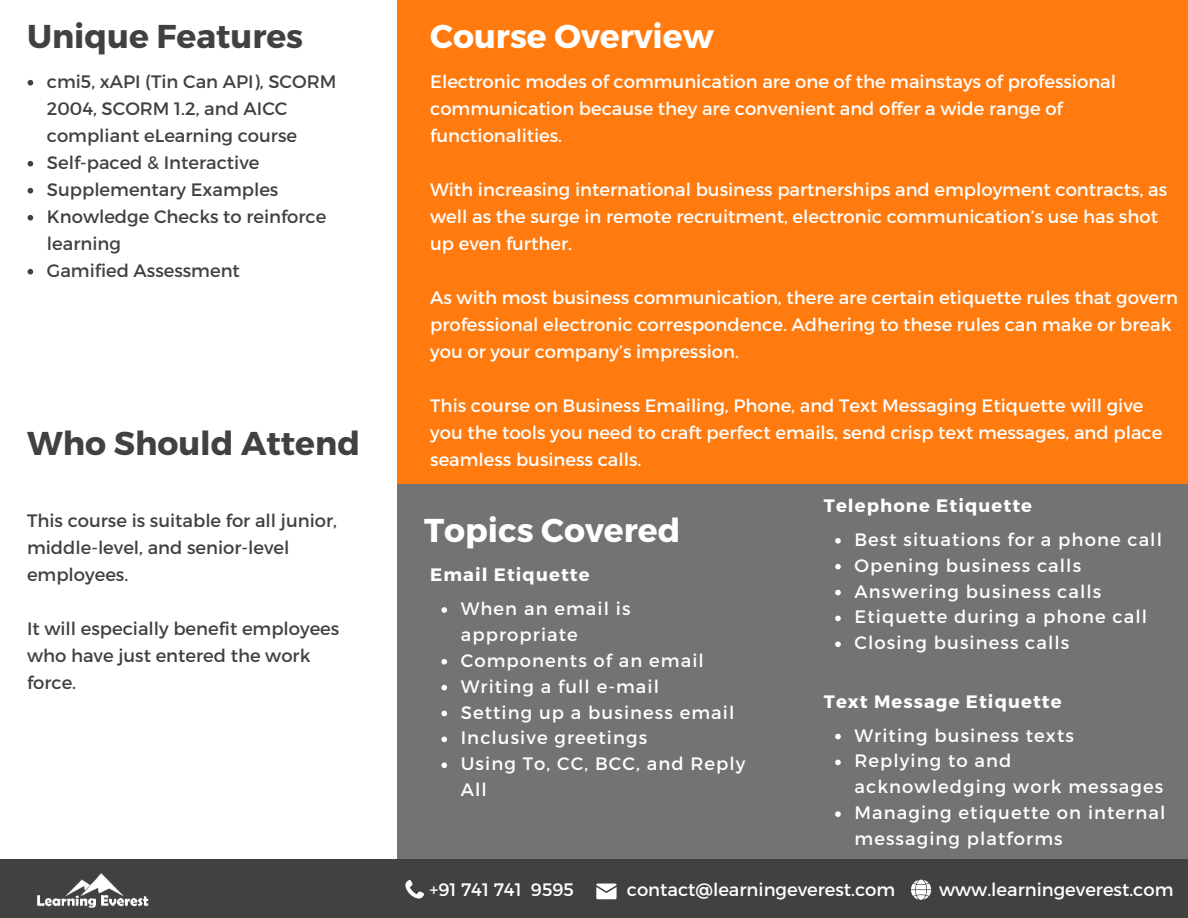
<style>
.page{position:relative;width:1188px;height:918px;background:#ff7b0f}
.page>*{position:absolute;margin:0;border:0;box-sizing:border-box;transform-origin:0 0}
.t1{font:700 33px "Montserrat";color:#414141}
.t2{font:700 33px "Montserrat";color:#fff}
.t3{font:18px/27px "Montserrat";color:#fff}
.t4{font:18px/25.8px "Montserrat";letter-spacing:.06em;color:#fff}
.t5{font:18px/27px "Montserrat";color:#414141}
.t6{font:700 18px "Montserrat";letter-spacing:.06em;color:#fff}
</style>
<div class="page">
<div style="left:396px;top:484px;width:792px;height:434px;background:#737373"></div>
<div style="left:0;top:0;width:396px;height:918px;background:#fff"></div>
<div style="left:0;top:859px;width:1188px;height:59px;background:#414141"></div>
<svg style="left:28px;top:80px;width:5px;height:6px"></svg>
<svg style="left:28px;top:161px;width:5px;height:6px"></svg>
<svg style="left:28px;top:188px;width:5px;height:6px"></svg>
<svg style="left:28px;top:215px;width:5px;height:6px"></svg>
<svg style="left:28px;top:269px;width:5px;height:6px"></svg>
<img style="left:37px;top:874px;width:112px;height:34px">
<svg style="left:911px;top:880px;width:20px;height:20px"></svg>
<svg style="left:405px;top:880px;width:19px;height:19px"></svg>
<svg style="left:596px;top:884px;width:21px;height:15px"></svg>
<svg style="left:441px;top:607px;width:6px;height:6px"></svg>
<svg style="left:441px;top:659px;width:6px;height:6px"></svg>
<svg style="left:441px;top:685px;width:6px;height:5px"></svg>
<svg style="left:441px;top:711px;width:6px;height:5px"></svg>
<svg style="left:441px;top:737px;width:6px;height:5px"></svg>
<svg style="left:441px;top:762px;width:6px;height:6px"></svg>
<svg style="left:835px;top:538px;width:6px;height:6px"></svg>
<svg style="left:835px;top:564px;width:6px;height:5px"></svg>
<svg style="left:835px;top:590px;width:6px;height:5px"></svg>
<svg style="left:835px;top:616px;width:6px;height:5px"></svg>
<svg style="left:835px;top:641px;width:6px;height:6px"></svg>
<svg style="left:835px;top:734px;width:6px;height:5px"></svg>
<svg style="left:835px;top:760px;width:6px;height:5px"></svg>
<svg style="left:835px;top:811px;width:6px;height:6px"></svg>
<h1 class="t1" style="left:27px;top:16px;width:278px">Unique Features</h1>
<p class="t5" style="left:47px;top:68px;width:291px">cmi5, xAPI (Tin Can API), SCORM<br>2004, SCORM 1.2, and AICC compliant eLearning course<br>Self-paced &amp; Interactive<br>Supplementary Examples<br>Knowledge Checks to reinforce learning<br>Gamified Assessment</p>
<h1 class="t1" style="left:27px;top:423px;width:334px">Who Should Attend</h1>
<p class="t5" style="left:27px;top:507px;width:311px">This course is suitable for all junior, middle-level, and senior-level employees.</p>
<p class="t5" style="left:27px;top:615px;width:314px">It will especially benefit employees who have just entered the work force.</p>
<h1 class="t2" style="left:430px;top:16px;width:285px">Course Overview</h1>
<p class="t3" style="left:430px;top:68px;width:687px">Electronic modes of communication are one of the mainstays of professional communication because they are convenient and offer a wide range of functionalities.</p>
<p class="t3" style="left:430px;top:176px;width:739px">With increasing international business partnerships and employment contracts, as well as the surge in remote recruitment, electronic communication’s use has shot up even further.</p>
<p class="t3" style="left:430px;top:284px;width:749px">As with most business communication, there are certain etiquette rules that govern professional electronic correspondence. Adhering to these rules can make or break you or your company’s impression.</p>
<p class="t3" style="left:430px;top:392px;width:734px">This course on Business Emailing, Phone, and Text Messaging Etiquette will give you the tools you need to craft perfect emails, send crisp text messages, and place seamless business calls.</p>
<h1 class="t2" style="left:424px;top:509px;width:258px">Topics Covered</h1>
<p class="t6" style="left:430px;top:564px;width:161px">Email Etiquette</p>
<p class="t4" style="left:461px;top:596px;width:286px">When an email is appropriate<br>Components of an email<br>Writing a full e-mail<br>Setting up a business email<br>Inclusive greetings<br>Using To, CC, BCC, and Reply<br>All</p>
<p class="t6" style="left:824px;top:495px;width:210px">Telephone Etiquette</p>
<p class="t4" style="left:855px;top:526px;width:309px">Best situations for a phone call<br>Opening business calls<br>Answering business calls<br>Etiquette during a phone call<br>Closing business calls</p>
<p class="t6" style="left:824px;top:690px;width:239px">Text Message Etiquette</p>
<p class="t4" style="left:855px;top:722px;width:312px">Writing business texts<br>Replying to and acknowledging work messages<br>Managing etiquette on internal messaging platforms</p>
<p class="t3" style="left:429px;top:876px;width:146px">+91 741 741 9595</p>
<p class="t3" style="left:627px;top:876px;width:270px">contact@learningeverest.com</p>
<p class="t3" style="left:939px;top:876px;width:236px">www.learningeverest.com</p>
</div>
